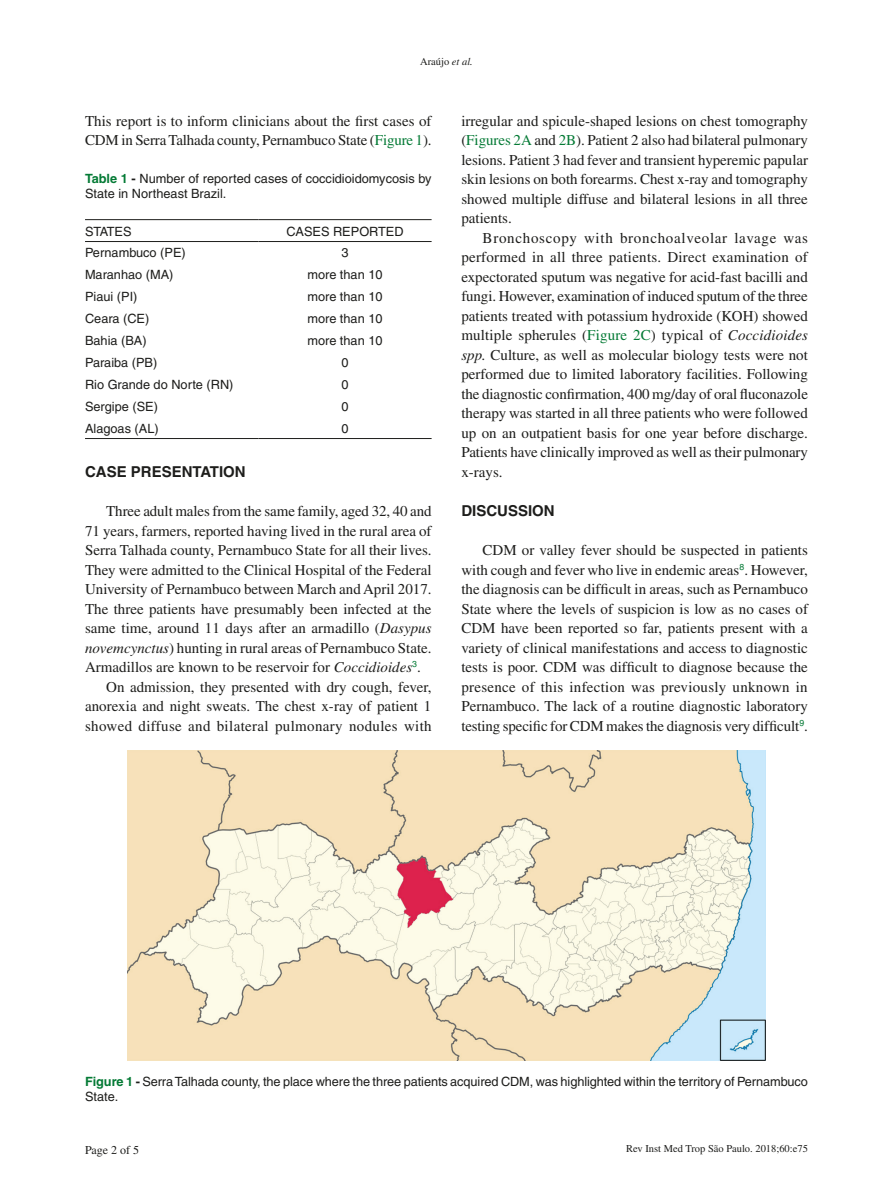
<style>
.page{position:relative;width:893px;height:1191px;background:#fff}
.page>*{position:absolute;margin:0;border:0;box-sizing:border-box;transform-origin:0 0}
.t1{font:15px/19.5px "Times";color:#1d1d1b;text-align:justify}
.Seção{font:700 15px "Helvetica";color:#1d1d1b}
.Figura{font:12.75px/15px "Helvetica";letter-spacing:-.005em;color:#1d1d1b}
.Tabela-corpo{font:12.75px "Helvetica";color:#1d1d1b}
.t2{font:12px "Times";color:#1d1d1b}
.t3{font:10.5px "Times";color:#1d1d1b}
.s1{font-style:italic}
.s2{color:#047a35}
.s3{font-weight:700;color:#047a35}
.s4{font-weight:700}
</style>
<div class="page">
<hr style="left:85px;top:219px;width:173px;height:1px;background:#1d1d1b">
<hr style="left:258px;top:219px;width:174px;height:1px;background:#1d1d1b">
<hr style="left:85px;top:241px;width:173px;height:1px;background:#1d1d1b">
<hr style="left:258px;top:241px;width:174px;height:1px;background:#1d1d1b">
<hr style="left:85px;top:438px;width:173px;height:1px;background:#1d1d1b">
<hr style="left:258px;top:438px;width:174px;height:1px;background:#1d1d1b">
<img style="left:128px;top:750px;width:637px;height:310px">
<p class="t3" style="left:420px;top:56px;width:54px">Araújo <span class="s1">et al.</span></p>
<p class="t1" style="left:85px;top:111px;width:348px">This report is to inform clinicians about the first cases of<br>CDM in Serra Talhada county, Pernambuco State (<span class="s2">Figure 1</span>).</p>
<p class="Figura" style="left:85px;top:171px;width:348px"><span class="s3">Table 1</span> <span class="s4">-</span> Number of reported cases of coccidioidomycosis by<br>State in Northeast Brazil.</p>
<p class="Tabela-corpo" style="left:85px;top:224px;width:48px">STATES</p>
<p class="Tabela-corpo" style="left:286px;top:224px;width:119px">CASES REPORTED</p>
<p class="Tabela-corpo" style="left:85px;top:245px;width:102px">Pernambuco (PE)</p>
<p class="Tabela-corpo" style="left:341px;top:245px;width:9px">3</p>
<p class="Tabela-corpo" style="left:85px;top:267px;width:90px">Maranhao (MA)</p>
<p class="Tabela-corpo" style="left:307px;top:267px;width:77px">more than 10</p>
<p class="Tabela-corpo" style="left:85px;top:289px;width:54px">Piaui (PI)</p>
<p class="Tabela-corpo" style="left:307px;top:289px;width:77px">more than 10</p>
<p class="Tabela-corpo" style="left:85px;top:311px;width:66px">Ceara (CE)</p>
<p class="Tabela-corpo" style="left:307px;top:311px;width:77px">more than 10</p>
<p class="Tabela-corpo" style="left:85px;top:333px;width:63px">Bahia (BA)</p>
<p class="Tabela-corpo" style="left:307px;top:333px;width:77px">more than 10</p>
<p class="Tabela-corpo" style="left:85px;top:355px;width:74px">Paraiba (PB)</p>
<p class="Tabela-corpo" style="left:341px;top:355px;width:9px">0</p>
<p class="Tabela-corpo" style="left:85px;top:377px;width:150px">Rio Grande do Norte (RN)</p>
<p class="Tabela-corpo" style="left:341px;top:377px;width:9px">0</p>
<p class="Tabela-corpo" style="left:85px;top:399px;width:74px">Sergipe (SE)</p>
<p class="Tabela-corpo" style="left:341px;top:399px;width:9px">0</p>
<p class="Tabela-corpo" style="left:85px;top:421px;width:75px">Alagoas (AL)</p>
<p class="Tabela-corpo" style="left:341px;top:421px;width:9px">0</p>
<p class="Seção" style="left:85px;top:462px;width:162px">CASE PRESENTATION</p>
<p class="t1" style="left:85px;top:501px;width:348px;text-indent:21px">Three adult males from the same family, aged 32, 40 and 71 years, farmers, reported having lived in the rural area of Serra Talhada county, Pernambuco State for all their lives.<br>They were admitted to the Clinical Hospital of the Federal University of Pernambuco between March and April 2017.<br>The three patients have presumably been infected at the same time, around 11 days after an armadillo (<span class="s1">Dasypus novemcynctus</span>) hunting in rural areas of Pernambuco State.<br>Armadillos are known to be reservoir for <span class="s1">Coccidioides</span><sup>3</sup>.</p>
<p class="t1" style="left:85px;top:676px;width:348px;text-indent:21px">On admission, they presented with dry cough, fever, anorexia and night sweats. The chest x-ray of patient 1 showed diffuse and bilateral pulmonary nodules with</p>
<p class="t1" style="left:461px;top:111px;width:348px">irregular and spicule-shaped lesions on chest tomography (<span class="s2">Figures 2A</span> and <span class="s2">2B</span>). Patient 2 also had bilateral pulmonary lesions. Patient 3 had fever and transient hyperemic papular skin lesions on both forearms. Chest x-ray and tomography showed multiple diffuse and bilateral lesions in all three patients.</p>
<p class="t1" style="left:461px;top:228px;width:348px;text-indent:21px">Bronchoscopy with bronchoalveolar lavage was performed in all three patients. Direct examination of expectorated sputum was negative for acid-fast bacilli and fungi. However, examination of induced sputum of the three patients treated with potassium hydroxide (KOH) showed multiple spherules (<span class="s2">Figure 2C</span>) typical of <span class="s1">Coccidioides spp.</span> Culture, as well as molecular biology tests were not performed due to limited laboratory facilities. Following the diagnostic confirmation, 400 mg/day of oral fluconazole therapy was started in all three patients who were followed up on an outpatient basis for one year before discharge.<br>Patients have clinically improved as well as their pulmonary x-rays.</p>
<p class="Seção" style="left:461px;top:501px;width:95px">DISCUSSION</p>
<p class="t1" style="left:461px;top:540px;width:348px;text-indent:21px">CDM or valley fever should be suspected in patients with cough and fever who live in endemic areas<sup>8</sup>. However, the diagnosis can be difficult in areas, such as Pernambuco State where the levels of suspicion is low as no cases of CDM have been reported so far, patients present with a variety of clinical manifestations and access to diagnostic tests is poor. CDM was difficult to diagnose because the presence of this infection was previously unknown in Pernambuco. The lack of a routine diagnostic laboratory testing specific for CDM makes the diagnosis very difficult<sup>9</sup>.</p>
<p class="Figura" style="left:85px;top:1074px;width:724px"><span class="s3">Figure 1</span> <span class="s4">-</span> Serra Talhada county, the place where the three patients acquired CDM, was highlighted within the territory of Pernambuco<br>State.</p>
<p class="t2" style="left:85px;top:1142px;width:56px">Page 2 of 5</p>
<p class="t3" style="left:626px;top:1143px;width:183px">Rev Inst Med Trop São Paulo. 2018;60:e75</p>
</div>
